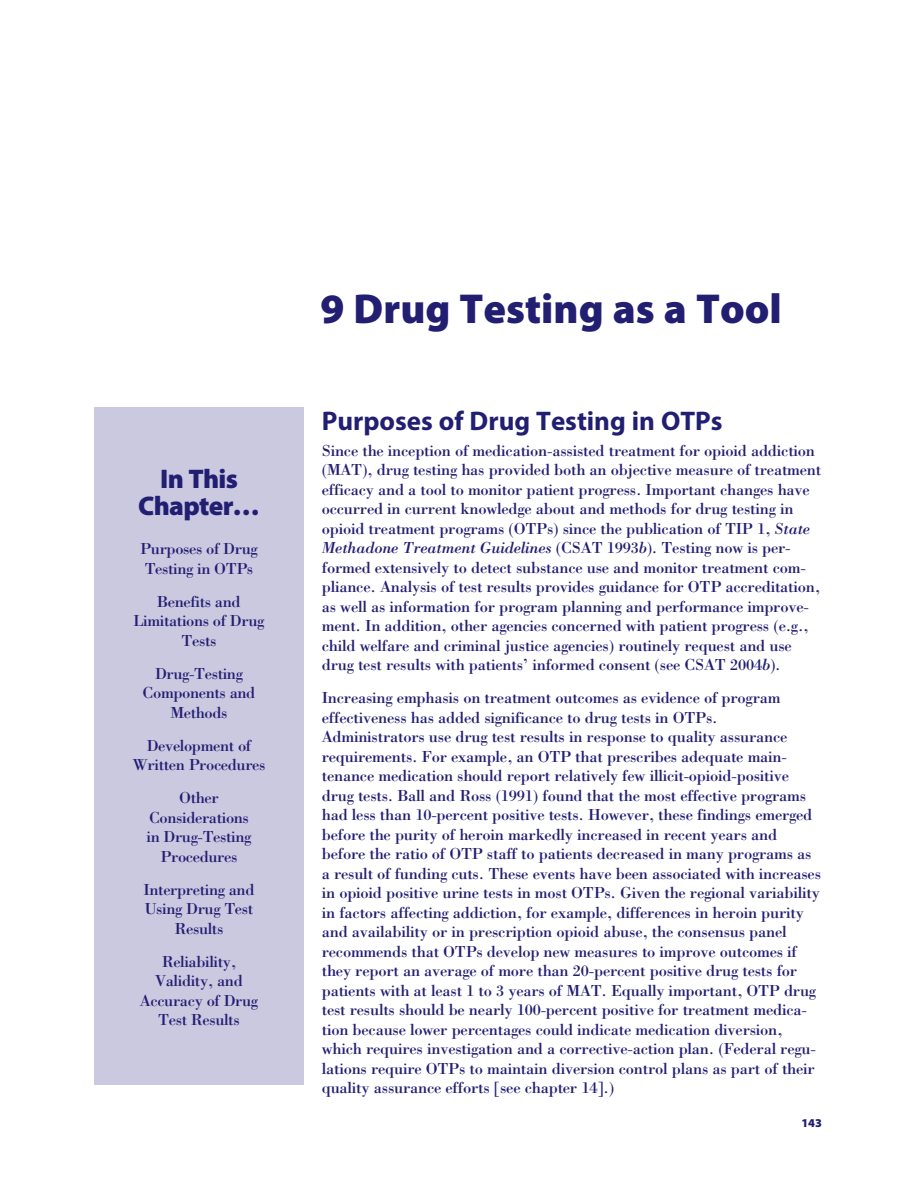
<style>
.page{position:relative;width:918px;height:1188px;background:#fff}
.page>*{position:absolute;margin:0;border:0;box-sizing:border-box;transform-origin:0 0}
.t1{font:900 42px "Myriad Pro";color:#221e72}
.t2{font:700 27px "Myriad Pro";color:#221e72}
.t3{font:900 27px/27px "Myriad Pro";letter-spacing:-.025em;color:#221e72;text-align:center}
.t4{font:16.5px/19.5px "Bodoni Std";letter-spacing:-.015em;color:#221e72;text-align:center}
.t5{font:900 12px "Myriad Pro";color:#221e72}
.s1{font-style:italic}
</style>
<div class="page">
<div style="left:94px;top:408px;width:210px;height:677px;background:#cbc9e0"></div>
<h2 class="t3" style="left:138px;top:464px;width:123px">In This<br>Chapter…</h2>
<p class="t4" style="left:140px;top:539px;width:119px;text-align:left">Purposes of Drug<br>Testing in OTPs</p>
<p class="t4" style="left:134px;top:591px;width:132px">Benefits and<br>Limitations of Drug<br>Tests</p>
<p class="t4" style="left:143px;top:663px;width:114px">Drug-Testing<br>Components and<br>Methods</p>
<p class="t4" style="left:132px;top:735px;width:135px">Development of<br>Written Procedures</p>
<p class="t4" style="left:146px;top:788px;width:107px">Other<br>Considerations in Drug-Testing<br>Procedures</p>
<p class="t4" style="left:143px;top:879px;width:113px">Interpreting and<br>Using Drug Test<br>Results</p>
<p class="t4" style="left:140px;top:951px;width:120px">Reliability,<br>Validity, and<br>Accuracy of Drug<br>Test Results</p>
<h1 class="t1" style="left:320px;top:280px;width:463px">9 Drug Testing as a Tool</h1>
<h2 class="t2" style="left:322px;top:403px;width:402px">Purposes of Drug Testing in OTPs</h2>
<p class="t4" style="left:322px;top:440px;width:501px;text-align:left">Since the inception of medication-assisted treatment for opioid addiction (MAT), drug testing has provided both an objective measure of treatment efficacy and a tool to monitor patient progress. Important changes have occurred in current knowledge about and methods for drug testing in opioid treatment programs (OTPs) since the publication of TIP 1, <span class="s1">State Methadone Treatment Guidelines</span> (CSAT 1993<span class="s1">b</span>). Testing now is per&shy;formed extensively to detect substance use and monitor treatment com&shy;pliance. Analysis of test results provides guidance for OTP accreditation, as well as information for program planning and performance improve&shy;ment. In addition, other agencies concerned with patient progress (e.g., child welfare and criminal justice agencies) routinely request and use drug test results with patients’ informed consent (see CSAT 2004<span class="s1">b</span>).</p>
<p class="t4" style="left:322px;top:688px;width:501px;text-align:left">Increasing emphasis on treatment outcomes as evidence of program effectiveness has added significance to drug tests in OTPs.<br>Administrators use drug test results in response to quality assurance requirements. For example, an OTP that prescribes adequate main&shy;tenance medication should report relatively few illicit-opioid-positive drug tests. Ball and Ross (1991) found that the most effective programs had less than 10-percent positive tests. However, these findings emerged before the purity of heroin markedly increased in recent years and before the ratio of OTP staff to patients decreased in many programs as a result of funding cuts. These events have been associated with increases in opioid positive urine tests in most OTPs. Given the regional variability in factors affecting addiction, for example, differences in heroin purity and availability or in prescription opioid abuse, the consensus panel recommends that OTPs develop new measures to improve outcomes if they report an average of more than 20-percent positive drug tests for patients with at least 1 to 3 years of MAT. Equally important, OTP drug test results should be nearly 100-percent positive for treatment medica&shy;tion because lower percentages could indicate medication diversion, which requires investigation and a corrective-action plan. (Federal regu&shy;lations require OTPs to maintain diversion control plans as part of their quality assurance efforts [see chapter 14].)</p>
<p class="t5" style="left:801px;top:1114px;width:22px">143</p>
</div>
